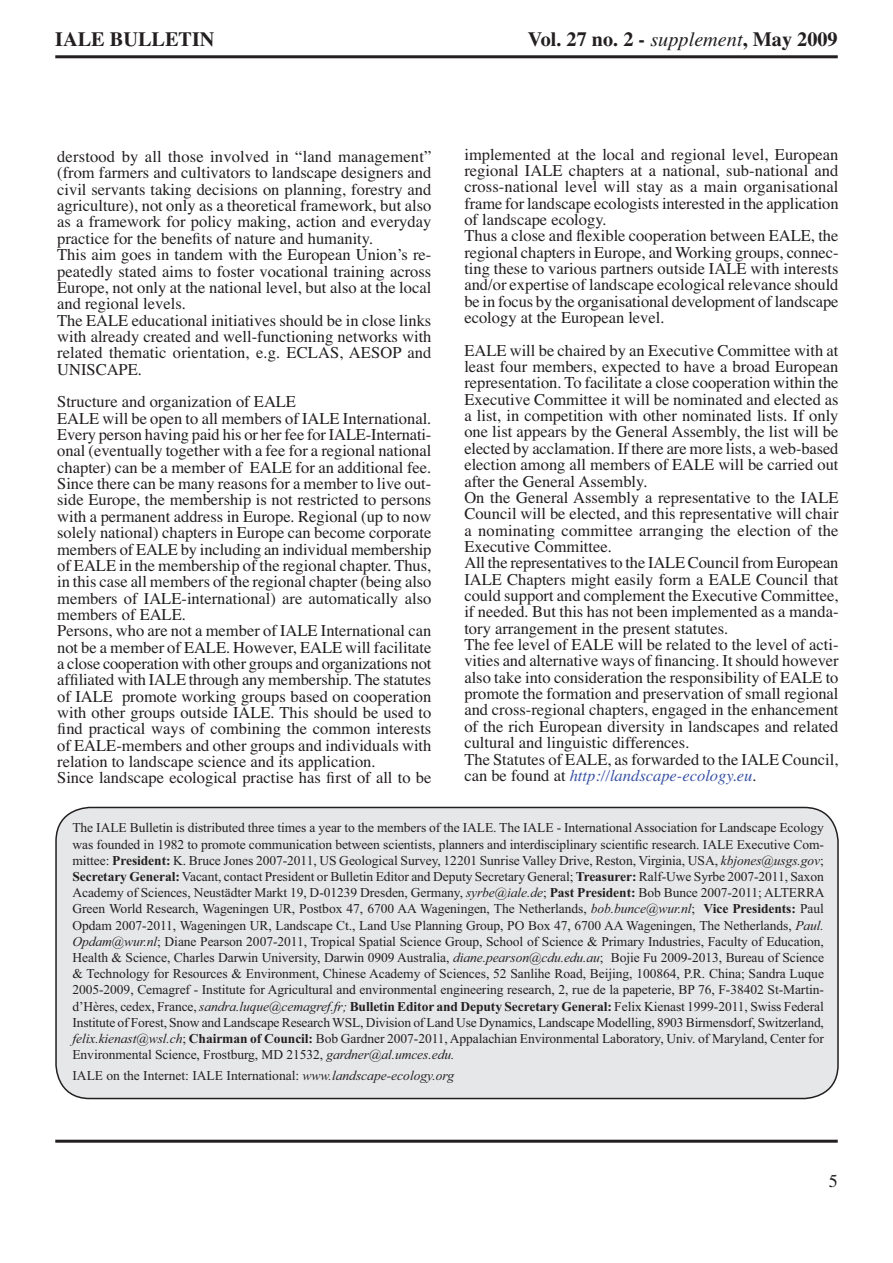
<style>
.page{position:relative;width:893px;height:1263px;background:#fff}
.page>*{position:absolute;margin:0;border:0;box-sizing:border-box;transform-origin:0 0}
.t1{font:700 20.25px "Times";color:#231f20}
.t2{font:18px "Times";color:#231f20}
.t3{font:16.5px/16.4px "Times";color:#231f20}
.t4{font:13.5px/16.2px "Times New Roman";letter-spacing:-.005em;color:#231f20;text-align:justify}
.s1{font-weight:400;font-style:italic}
.s2{font-style:italic;color:#3953a4}
.s3{font-weight:700}
.s4{font-style:italic}
</style>
<div class="page">
<hr style="left:55px;top:55px;width:783px;height:3px;background:#231f20">
<hr style="left:55px;top:1140px;width:783px;height:3px;background:#231f20">
<div style="left:56px;top:807px;width:782px;height:291px;background:#e6e7e8;border-radius:34px"></div>
<div style="left:55px;top:807px;width:784px;height:292px;border:2px solid #231f20;border-radius:34px"></div>
<p class="t1" style="left:55px;top:32px;width:161px">IALE BULLETIN</p>
<p class="t1" style="left:528px;top:32px;width:311px">Vol. 27 no. 2 - <span class="s1">supplement</span>, May 2009</p>
<p class="t3" style="left:464px;top:147px;width:376px">implemented at the local and regional level, European regional IALE chapters at a national, sub-national and cross-national level will stay as a main organisational frame for landscape ecologists interested in the application of landscape ecology.<br>Thus a close and flexible cooperation between EALE, the regional chapters in Europe, and Working groups, connec&shy;ting these to various partners outside IALE with interests and/or expertise of landscape ecological relevance should be in focus by the organisational development of landscape ecology at the European level.</p>
<p class="t3" style="left:464px;top:344px;width:376px">EALE will be chaired by an Executive Committee with at least four members, expected to have a broad European representation. To facilitate a close cooperation within the Executive Committee it will be nominated and elected as a list, in competition with other nominated lists. If only one list appears by the General Assembly, the list will be elected by acclamation. If there are more lists, a web-based election among all members of EALE will be carried out after the General Assembly.<br>On the General Assembly a representative to the IALE Council will be elected, and this representative will chair a nominating committee arranging the election of the Executive Committee.<br>All the representatives to the IALE Council from European IALE Chapters might easily form a EALE Council that could support and complement the Executive Committee, if needed. But this has not been implemented as a manda&shy;tory arrangement in the present statutes.<br>The fee level of EALE will be related to the level of acti&shy;vities and alternative ways of financing. It should however also take into consideration the responsibility of EALE to promote the formation and preservation of small regional and cross-regional chapters, engaged in the enhancement of the rich European diversity in landscapes and related cultural and linguistic differences.<br>The Statutes of EALE, as forwarded to the IALE Council, can be found at <span class="s2">http://landscape-ecology.eu</span>.</p>
<p class="t4" style="left:72px;top:821px;width:754px">The IALE Bulletin is distributed three times a year to the members of the IALE. The IALE - International Association for Landscape Ecology was founded in 1982 to promote com mu ni ca tion between scientists, planners and interdisciplinary sci en tific research. IALE Executive Com&shy;mittee: <span class="s3">President:</span> K. Bruce Jones 2007-2011, US Geological Survey, 12201 Sunrise Valley Drive, Reston, Virginia, USA, <span class="s4">kbjones@usgs.gov</span>; <span class="s3">Secretary General:</span> Vacant, contact President or Bulletin Editor and Deputy Secretary General; <span class="s3">Treasurer:</span> Ralf-Uwe Syrbe 2007-2011, Saxon Academy of Sciences, Neustädter Markt 19, D-01239 Dresden, Germany, <span class="s4">syrbe@iale.de</span>; <span class="s3">Past President:</span> Bob Bunce 2007-2011; ALTERRA Green World Research, Wageningen UR, Postbox 47, 6700 AA Wageningen, The Netherlands, <span class="s4">bob.bunce@wur.nl</span>; <span class="s3">Vice Presidents:</span> Paul Opdam 2007-2011, Wageningen UR, Landscape Ct., Land Use Planning Group, PO Box 47, 6700 AA Wageningen, The Netherlands, <span class="s4">Paul.<br>Opdam@wur.nl</span>; Diane Pearson 2007-2011, Tropical Spatial Science Group, School of Science &amp; Primary Industries, Faculty of Education, Health &amp; Science, Charles Darwin University, Darwin 0909 Australia, <span class="s4">diane.pearson@cdu.edu.au</span>; Bojie Fu 2009-2013, Bureau of Science &amp; Technology for Resources &amp; Environment, Chinese Academy of Sciences, 52 Sanlihe Road, Beijing, 100864, P.R. China; Sandra Luque 2005-2009, Cemagref - Institute for Agricultural and environmental engineering research, 2, rue de la papeterie, BP 76, F-38402 St-Martin&shy;d’Hères, cedex, France, <span class="s4">sandra.luque@cemagref.fr;</span> <span class="s3">Bulletin Editor and Deputy Secretary General:</span> Felix Kienast 1999-2011, Swiss Federal Institute of Forest, Snow and Land scape Research WSL, Division of Land Use Dynamics, Landscape Modelling, 8903 Birmensdorf, Switzerland, <span class="s4">felix.kienast@wsl.ch</span>; <span class="s3">Chair man of Coun cil:</span> Bob Gardner 2007-2011, Appalachian Environmental Laboratory, Univ. of Maryland, Center for Environmental Science, Frostburg, MD 21532, <span class="s4">gardner@al.umces.edu.</span></p>
<p class="t4" style="left:72px;top:1068px;width:383px">IALE on the Internet: IALE International: <span class="s4">www.landscape-ecology.org</span></p>
<p class="t3" style="left:57px;top:150px;width:376px">derstood by all those involved in “land management” (from farmers and cultivators to landscape designers and civil servants taking decisions on planning, forestry and agriculture), not only as a theoretical framework, but also as a framework for policy making, action and everyday practice for the benefits of nature and humanity.<br>This aim goes in tandem with the European Union’s re&shy;peatedly stated aims to foster vocational training across Europe, not only at the national level, but also at the local and regional levels.<br>The EALE educational initiatives should be in close links with already created and well-functioning networks with related thematic orientation, e.g. ECLAS, AESOP and UNISCAPE.</p>
<p class="t3" style="left:57px;top:395px;width:376px">Structure and organization of EALE<br>EALE will be open to all members of IALE International.<br>Every person having paid his or her fee for IALE-Internati&shy;onal (eventually together with a fee for a regional national chapter) can be a member of EALE for an additional fee.<br>Since there can be many reasons for a member to live out&shy;side Europe, the membership is not restricted to persons with a permanent address in Europe. Regional (up to now solely national) chapters in Europe can become corporate members of EALE by including an individual membership of EALE in the membership of the regional chapter. Thus, in this case all members of the regional chapter (being also members of IALE-international) are automatically also members of EALE.<br>Persons, who are not a member of IALE International can not be a member of EALE. However, EALE will facilitate a close cooperation with other groups and organizations not affiliated with IALE through any membership. The statutes of IALE promote working groups based on cooperation with other groups outside IALE. This should be used to find practical ways of combining the common interests of EALE-members and other groups and individuals with relation to landscape science and its application.<br>Since landscape ecological practise has first of all to be</p>
<p class="t2" style="left:829px;top:1174px;width:10px">5</p>
</div>
